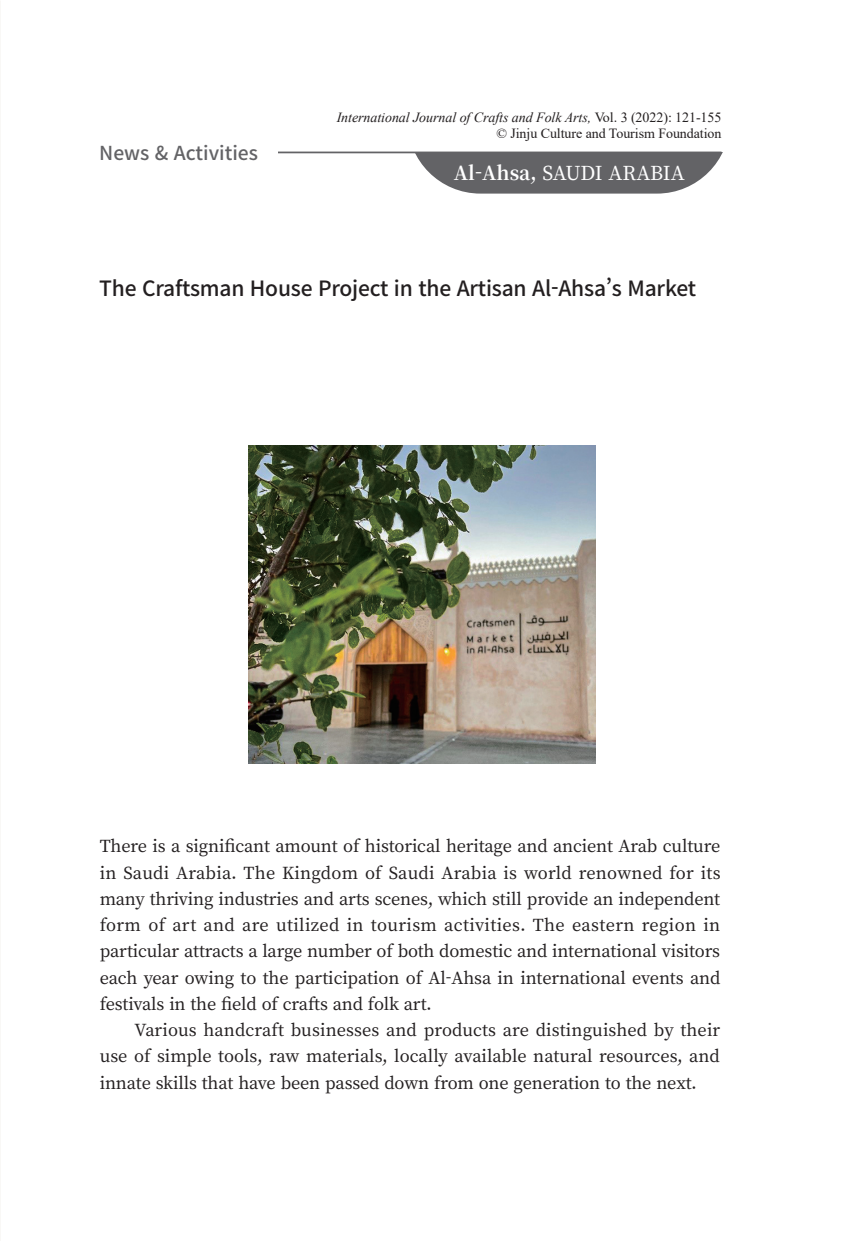
<style>
.page{position:relative;width:844px;height:1241px;background:#fff}
.page>*{position:absolute;margin:0;border:0;box-sizing:border-box;transform-origin:0 0}
.도시소개-타이틀{font:500 21px "Noto Sans CJ Kkr";letter-spacing:-.01em;color:#231f20}
.t1{font:500 19.25px "Noto Serif KR";letter-spacing:-.02em;color:#fff}
.t2{font:500 19.25px "Noto Sans CJ Kkr";color:#636366}
.본문_1째_단락_인덴트_없음{font:500 16.62px/26.2px "Noto Serif KR";letter-spacing:-.01em;color:#231f20;text-align:justify}
.본문{font:500 16.62px/26.2px "Noto Serif KR";letter-spacing:-.01em;color:#231f20;text-align:justify}
.t3{font:italic 14px "Times New Roman";letter-spacing:-.005em;color:#231f20}
.t4{font:14px "Times New Roman";letter-spacing:-.005em;color:#231f20}
.s1{font-style:normal}
.s2{font-weight:700}
</style>
<div class="page">
<div style="left:407px;top:48px;width:322px;height:145px;background:#636366;border-radius:73px"></div>
<div style="left:355px;top:34px;width:420px;height:117px;background:#fff"></div>
<hr style="left:101px;top:151px;width:620px;height:2px;background:#636366">
<div style="left:98px;top:125px;width:180px;height:46px;background:#fff"></div>
<img style="left:248px;top:445px;width:347px;height:318px">
<p class="t2" style="left:99px;top:142px;width:160px">News &amp; Activities</p>
<p class="t3" style="left:336px;top:107px;width:386px">International Journal of Crafts and Folk Arts, <span class="s1">Vol. 3 (2022): 121-155</span></p>
<p class="t4" style="left:496px;top:124px;width:226px">© Jinju Culture and Tourism Foundation</p>
<p class="t1" style="left:454px;top:162px;width:232px"><span class="s2">Al-Ahsa,</span> SAUDI ARABIA</p>
<p class="도시소개-타이틀" style="left:99px;top:277px;width:598px">The Craftsman House Project in the Artisan Al-Ahsa’s Market</p>
<p class="본문_1째_단락_인덴트_없음" style="left:100px;top:833px;width:622px">There is a significant amount of historical heritage and ancient Arab culture in Saudi Arabia. The Kingdom of Saudi Arabia is world renowned for its many thriving industries and arts scenes, which still provide an independent form of art and are utilized in tourism activities. The eastern region in particular attracts a large number of both domestic and international visitors each year owing to the participation of Al-Ahsa in international events and festivals in the field of crafts and folk art.</p>
<p class="본문" style="left:100px;top:1017px;width:622px;text-indent:35px">Various handcraft businesses and products are distinguished by their use of simple tools, raw materials, locally available natural resources, and innate skills that have been passed down from one generation to the next.</p>
</div>
